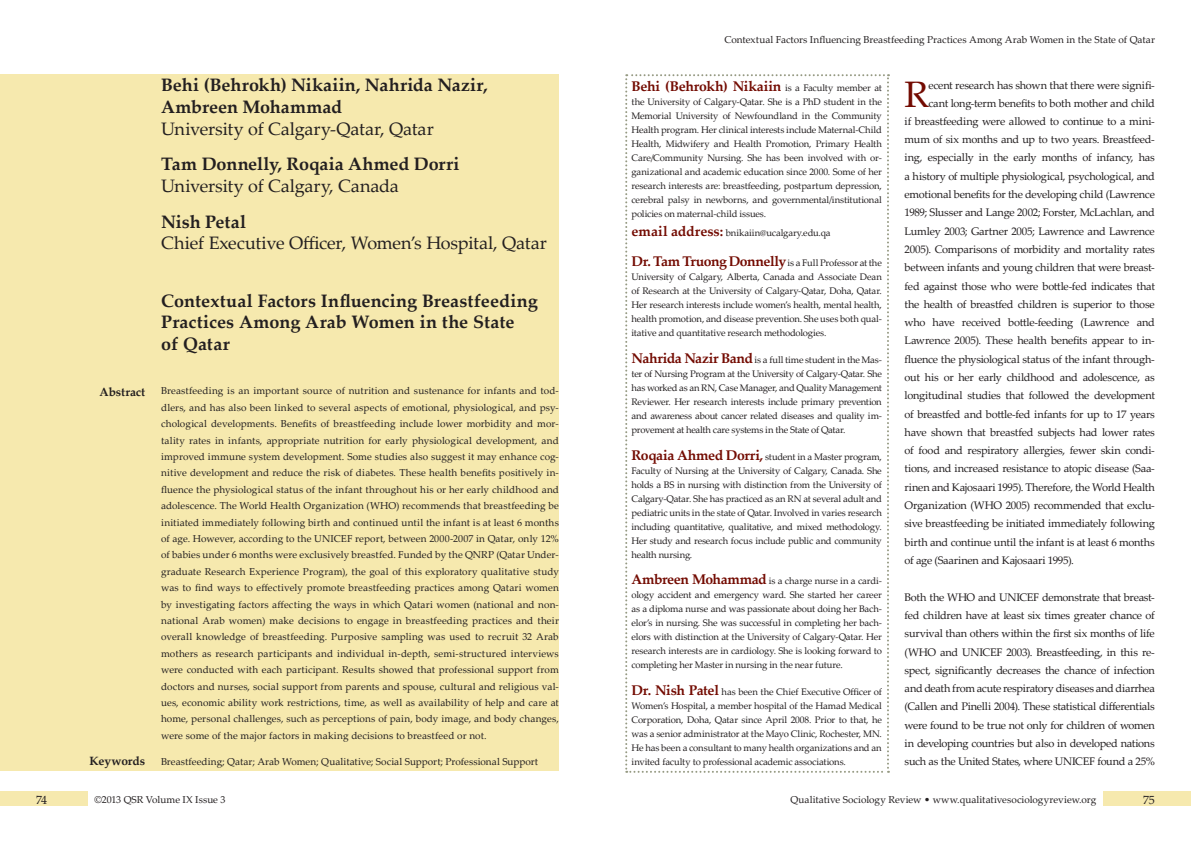
<style>
.page{position:relative;width:1191px;height:842px;background:#fff}
.page>*{position:absolute;margin:0;border:0;box-sizing:border-box;transform-origin:0 0}
.t1{font:36.9px "Palatino Linotype";color:#730b02}
.t2{font:700 18px/21.6px "Palatino Linotype";letter-spacing:.005em;color:#231f20}
.t3{font:18px "Palatino Linotype";letter-spacing:-.01em;color:#231f20}
.t4{font:700 14px "Palatino Linotype";letter-spacing:-.01em;color:#730b02}
.t5{font:700 12px "Palatino Linotype";letter-spacing:-.005em;color:#231f20}
.t6{font:12px "Palatino Linotype";color:#231f20}
.t7{font:11px/18.3px "Palatino Linotype";letter-spacing:-.025em;color:#231f20;text-align:justify}
.t8{font:10px/16.4px "Palatino Linotype";letter-spacing:.005em;color:#231f20;text-align:justify}
.t9{font:9.5px/14px "Palatino Linotype";letter-spacing:-.02em;color:#231f20;text-align:justify}
.s1{font-weight:400;font-size:9.5px;color:#231f20}
.s2{font-weight:700;font-size:14px;color:#730b02}
</style>
<div class="page">
<div style="left:1103px;top:791px;width:88px;height:15px;background:#f6e9ae"></div>
<div style="left:0;top:791px;width:87px;height:15px;background:#f6e9ae"></div>
<svg style="left:625px;top:74px;width:264px;height:699px"></svg>
<div style="left:0;top:74px;width:559px;height:697px;background:#f6e9ae"></div>
<p class="t5" style="left:99px;top:383px;width:47px">Abstract</p>
<p class="t5" style="left:89px;top:752px;width:57px">Keywords</p>
<h2 class="t2" style="left:161px;top:74px;width:328px">Behi (Behrokh) Nikaiin, Nahrida Nazir,<br>Ambreen Mohammad</h2>
<h2 class="t3" style="left:161px;top:116px;width:274px">University of Calgary-Qatar, Qatar</h2>
<h2 class="t2" style="left:161px;top:153px;width:300px">Tam Donnelly, Roqaia Ahmed Dorri</h2>
<h2 class="t3" style="left:161px;top:173px;width:239px">University of Calgary, Canada</h2>
<h2 class="t2" style="left:161px;top:210px;width:86px">Nish Petal</h2>
<h2 class="t3" style="left:161px;top:230px;width:387px">Chief Executive Officer, Women’s Hospital, Qatar</h2>
<h2 class="t2" style="left:161px;top:289px;width:378px">Contextual Factors Influencing Breastfeeding<br>Practices Among Arab Women in the State<br>of Qatar</h2>
<p class="t8" style="left:161px;top:382px;width:399px">Breastfeeding is an important source of nutrition and sustenance for infants and tod&shy;dlers, and has also been linked to several aspects of emotional, physiological, and psy&shy;chological developments. Benefits of breastfeeding include lower morbidity and mor&shy;tality rates in infants, appropriate nutrition for early physiological development, and improved immune system development. Some studies also suggest it may enhance cog&shy;nitive development and reduce the risk of diabetes. These health benefits positively in&shy;fluence the physiological status of the infant throughout his or her early childhood and adolescence. The World Health Organization (WHO) recommends that breastfeeding be initiated immediately following birth and continued until the infant is at least 6 months of age. However, according to the UNICEF report, between 2000-2007 in Qatar, only 12% of babies under 6 months were exclusively breastfed. Funded by the QNRP (Qatar Under&shy;graduate Research Experience Program), the goal of this exploratory qualitative study was to find ways to effectively promote breastfeeding practices among Qatari women by investigating factors affecting the ways in which Qatari women (national and non&shy;national Arab women) make decisions to engage in breastfeeding practices and their overall knowledge of breastfeeding. Purposive sampling was used to recruit 32 Arab mothers as research participants and individual in-depth, semi-structured interviews were conducted with each participant. Results showed that professional support from doctors and nurses, social support from parents and spouse, cultural and religious val&shy;ues, economic ability work restrictions, time, as well as availability of help and care at home, personal challenges, such as perceptions of pain, body image, and body changes, were some of the major factors in making decisions to breastfeed or not.</p>
<p class="t8" style="left:161px;top:753px;width:379px">Breastfeeding; Qatar; Arab Women; Qualitative; Social Support; Professional Support</p>
<p class="t8" style="left:724px;top:31px;width:432px">Contextual Factors Influencing Breastfeeding Practices Among Arab Women in the State of Qatar</p>
<h3 class="t4" style="left:631px;top:76px;width:252px">Behi (Behrokh) Nikaiin <span class="s1">is a Faculty member at</span></h3>
<p class="t9" style="left:631px;top:94px;width:252px">the University of Calgary-Qatar. She is a PhD student in the Memorial University of Newfoundland in the Community Health program. Her clinical interests include Maternal-Child Health, Midwifery and Health Promotion, Primary Health Care/Community Nursing. She has been involved with or&shy;ganizational and academic education since 2000. Some of her research interests are: breastfeeding, postpartum depression, cerebral palsy in newborns, and governmental/institutional policies on maternal-child issues.</p>
<p class="t9" style="left:631px;top:226px;width:200px"><span class="s2">email address:</span> bnikaiin@ucalgary.edu.qa</p>
<p class="t9" style="left:631px;top:255px;width:252px"><span class="s2">Dr. Tam Truong Donnelly</span> is a Full Professor at the University of Calgary, Alberta, Canada and Associate Dean of Research at the University of Calgary-Qatar, Doha, Qatar.<br>Her research interests include women’s health, mental health, health promotion, and disease prevention. She uses both qual&shy;itative and quantitative research methodologies.</p>
<p class="t9" style="left:631px;top:352px;width:252px"><span class="s2">Nahrida Nazir Band</span> is a full time student in the Mas&shy;ter of Nursing Program at the University of Calgary-Qatar. She has worked as an RN, Case Manager, and Quality Management Reviewer. Her research interests include primary prevention and awareness about cancer related diseases and quality im&shy;provement at health care systems in the State of Qatar.</p>
<p class="t9" style="left:631px;top:449px;width:252px"><span class="s2">Roqaia Ahmed Dorri,</span> student in a Master program, Faculty of Nursing at the University of Calgary, Canada. She holds a BS in nursing with distinction from the University of Calgary-Qatar. She has practiced as an RN at several adult and pediatric units in the state of Qatar. Involved in varies research including quantitative, qualitative, and mixed methodology.<br>Her study and research focus include public and community health nursing.</p>
<p class="t9" style="left:631px;top:574px;width:252px"><span class="s2">Ambreen Mohammad</span> is a charge nurse in a cardi&shy;ology accident and emergency ward. She started her career as a diploma nurse and was passionate about doing her Bach&shy;elor’s in nursing. She was successful in completing her bach&shy;elors with distinction at the University of Calgary-Qatar. Her research interests are in cardiology. She is looking forward to completing her Master in nursing in the near future.</p>
<p class="t9" style="left:631px;top:684px;width:252px"><span class="s2">Dr. Nish Patel</span> has been the Chief Executive Officer of Women’s Hospital, a member hospital of the Hamad Medical Corporation, Doha, Qatar since April 2008. Prior to that, he was a senior administrator at the Mayo Clinic, Rochester, MN.<br>He has been a consultant to many health organizations and an invited faculty to professional academic associations.</p>
<h1 class="t1" style="left:904px;top:68px;width:26px">R</h1>
<p class="t7" style="left:928px;top:75px;width:228px">ecent research has shown that there were signifi-</p>
<p class="t7" style="left:928px;top:93px;width:228px">cant long-term benefits to both mother and child</p>
<p class="t7" style="left:904px;top:112px;width:252px">if breastfeeding were allowed to continue to a mini-</p>
<p class="t7" style="left:904px;top:130px;width:252px">mum of six months and up to two years. Breastfeed-</p>
<p class="t7" style="left:904px;top:148px;width:252px">ing, especially in the early months of infancy, has</p>
<p class="t7" style="left:904px;top:166px;width:252px">a history of multiple physiological, psychological, and</p>
<p class="t7" style="left:904px;top:185px;width:252px">emotional benefits for the developing child (Lawrence</p>
<p class="t7" style="left:904px;top:203px;width:252px">1989; Slusser and Lange 2002; Forster, McLachlan, and</p>
<p class="t7" style="left:904px;top:221px;width:252px">Lumley 2003; Gartner 2005; Lawrence and Lawrence</p>
<p class="t7" style="left:904px;top:240px;width:252px">2005). Comparisons of morbidity and mortality rates</p>
<p class="t7" style="left:904px;top:258px;width:252px">between infants and young children that were breast-</p>
<p class="t7" style="left:904px;top:276px;width:252px">fed against those who were bottle-fed indicates that</p>
<p class="t7" style="left:904px;top:294px;width:252px">the health of breastfed children is superior to those</p>
<p class="t7" style="left:904px;top:313px;width:252px">who have received bottle-feeding (Lawrence and</p>
<p class="t7" style="left:904px;top:331px;width:252px">Lawrence 2005). These health benefits appear to in-</p>
<p class="t7" style="left:904px;top:349px;width:252px">fluence the physiological status of the infant through-</p>
<p class="t7" style="left:904px;top:368px;width:252px">out his or her early childhood and adolescence, as</p>
<p class="t7" style="left:904px;top:386px;width:252px">longitudinal studies that followed the development</p>
<p class="t7" style="left:904px;top:404px;width:252px">of breastfed and bottle-fed infants for up to 17 years</p>
<p class="t7" style="left:904px;top:423px;width:252px">have shown that breastfed subjects had lower rates</p>
<p class="t7" style="left:904px;top:441px;width:252px">of food and respiratory allergies, fewer skin condi-</p>
<p class="t7" style="left:904px;top:459px;width:252px">tions, and increased resistance to atopic disease (Saa-</p>
<p class="t7" style="left:904px;top:477px;width:252px">rinen and Kajosaari 1995). Therefore, the World Health</p>
<p class="t7" style="left:904px;top:496px;width:252px">Organization (WHO 2005) recommended that exclu-</p>
<p class="t7" style="left:904px;top:514px;width:252px">sive breastfeeding be initiated immediately following</p>
<p class="t7" style="left:904px;top:532px;width:252px">birth and continue until the infant is at least 6 months</p>
<p class="t7" style="left:904px;top:551px;width:171px">of age (Saarinen and Kajosaari 1995).</p>
<p class="t7" style="left:904px;top:587px;width:252px">Both the WHO and UNICEF demonstrate that breast&shy;fed children have at least six times greater chance of survival than others within the first six months of life (WHO and UNICEF 2003). Breastfeeding, in this re&shy;spect, significantly decreases the chance of infection and death from acute respiratory diseases and diarrhea (Callen and Pinelli 2004). These statistical differentials were found to be true not only for children of women in developing countries but also in developed nations such as the United States, where UNICEF found a 25%</p>
<p class="t6" style="left:36px;top:791px;width:13px">74</p>
<p class="t8" style="left:94px;top:791px;width:133px">©2013 QSR Volume IX Issue 3</p>
<p class="t8" style="left:790px;top:791px;width:307px">Qualitative Sociology Review • www.qualitativesociologyreview.org</p>
<p class="t6" style="left:1143px;top:791px;width:13px">75</p>
</div>
